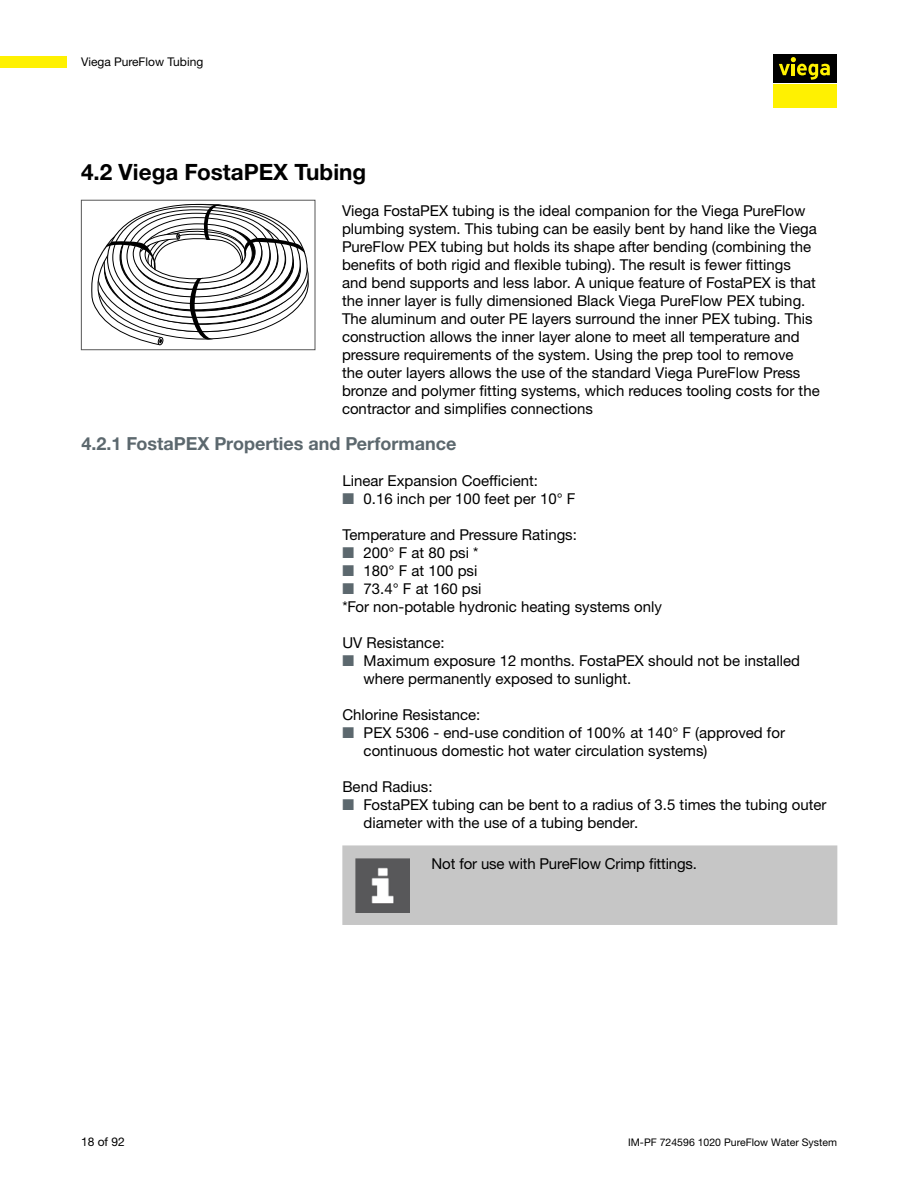
<style>
.page{position:relative;width:918px;height:1188px;background:#fff}
.page>*{position:absolute;margin:0;border:0;box-sizing:border-box;transform-origin:0 0}
.t1{font:22.5px "M Ying Hei PR Cfor Viega W7";color:#000}
.t2{font:18px "M Ying Hei PR Cfor Viega W7";color:#5c686e}
.t3{font:15px/18px "M Ying Hei PR Cfor Viega W4";color:#000}
.t4{font:12px "M Ying Hei PR Cfor Viega W4";color:#000}
.t5{font:10.5px "M Ying Hei PR Cfor Viega W4";color:#000}
.s1{color:#5c686e}
</style>
<div class="page">
<div style="left:0;top:56px;width:67px;height:11px;background:#fff101"></div>
<div style="left:773px;top:85px;width:64px;height:23px;background:#fff101"></div>
<div style="left:773px;top:54px;width:64px;height:28px;background:#000"></div>
<svg style="left:779px;top:57px;width:51px;height:23px"></svg>
<svg style="left:91px;top:204px;width:218px;height:141px"></svg>
<div style="left:81px;top:200px;width:234px;height:150px;border:1px solid #575757"></div>
<div style="left:342px;top:845px;width:495px;height:80px;background:#c6c6c6"></div>
<img style="left:355px;top:858px;width:54px;height:54px">
<p class="t4" style="left:81px;top:54px;width:124px">Viega PureFlow Tubing</p>
<h1 class="t1" style="left:81px;top:158px;width:287px">4.2 Viega FostaPEX Tubing</h1>
<p class="t3" style="left:342px;top:202px;width:479px">Viega FostaPEX tubing is the ideal companion for the Viega PureFlow plumbing system. This tubing can be easily bent by hand like the Viega PureFlow PEX tubing but holds its shape after bending (combining the benefits of both rigid and flexible tubing). The result is fewer fittings and bend supports and less labor. A unique feature of FostaPEX is that the inner layer is fully dimensioned Black Viega PureFlow PEX tubing.<br>The aluminum and outer PE layers surround the inner PEX tubing. This construction allows the inner layer alone to meet all temperature and pressure requirements of the system. Using the prep tool to remove<br>the outer layers allows the use of the standard Viega PureFlow Press bronze and polymer fitting systems, which reduces tooling costs for the contractor and simplifies connections</p>
<p class="t2" style="left:82px;top:432px;width:376px">4.2.1 FostaPEX Properties and Performance</p>
<p class="t3" style="left:342px;top:472px;width:197px">Linear Expansion Coefficient:</p>
<p class="t3" style="left:342px;top:490px;width:235px"><span class="s1">■</span> 0.16 inch per 100 feet per 10° F</p>
<p class="t3" style="left:342px;top:526px;width:236px">Temperature and Pressure Ratings:</p>
<p class="t3" style="left:342px;top:544px;width:138px"><span class="s1">■</span> 200° F at 80 psi *</p>
<p class="t3" style="left:342px;top:562px;width:137px"><span class="s1">■</span> 180° F at 100 psi</p>
<p class="t3" style="left:342px;top:580px;width:321px"><span class="s1">■</span> 73.4° F at 160 psi<br>*For non-potable hydronic heating systems only</p>
<p class="t3" style="left:342px;top:634px;width:104px">UV Resistance:</p>
<p class="t3" style="left:364px;top:652px;width:438px;text-indent:-21px"><span class="s1">■</span> Maximum exposure 12 months. FostaPEX should not be installed where permanently exposed to sunlight.</p>
<p class="t3" style="left:342px;top:706px;width:140px">Chlorine Resistance:</p>
<p class="t3" style="left:364px;top:724px;width:423px;text-indent:-21px"><span class="s1">■</span> PEX 5306 - end-use condition of 100% at 140° F (approved for continuous domestic hot water circulation systems)</p>
<p class="t3" style="left:342px;top:778px;width:92px">Bend Radius:</p>
<p class="t3" style="left:364px;top:796px;width:464px;text-indent:-21px"><span class="s1">■</span> FostaPEX tubing can be bent to a radius of 3.5 times the tubing outer diameter with the use of a tubing bender.</p>
<p class="t3" style="left:432px;top:854px;width:267px">Not for use with PureFlow Crimp fittings.</p>
<p class="t4" style="left:81px;top:1135px;width:45px">18 of 92</p>
<p class="t5" style="left:628px;top:1136px;width:210px">IM-PF 724596 1020 PureFlow Water System</p>
</div>
